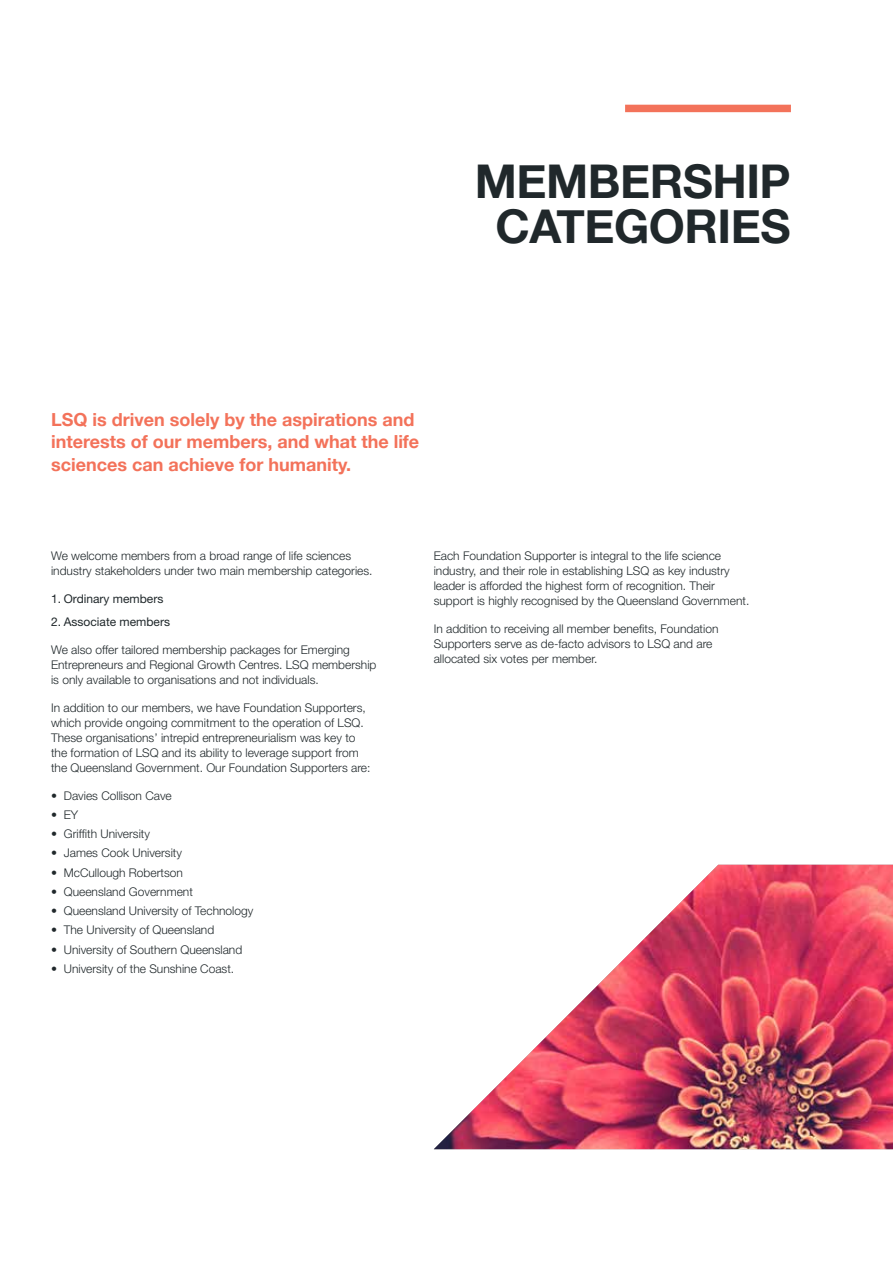
<style>
.page{position:relative;width:893px;height:1263px;background:#fff}
.page>*{position:absolute;margin:0;border:0;box-sizing:border-box;transform-origin:0 0}
.t1{font:700 46.5px/45px "Helvetica Neue";letter-spacing:-.01em;color:#20282b;text-align:center}
.t2{font:700 18px/22.5px "Helvetica Neue";color:#f3725a}
.t3{font:300 12px/15px "Helvetica Neue";color:#20282b}
.t4{font:12px "Helvetica Neue";color:#20282b}
</style>
<div class="page">
<div style="left:625px;top:105px;width:166px;height:7px;background:#f3725a"></div>
<img style="left:434px;top:865px;width:459px;height:284px">
<h1 class="t1" style="left:475px;top:158px;width:317px">MEMBERSHIP<br>CATEGORIES</h1>
<h2 class="t2" style="left:51px;top:408px;width:370px">LSQ is driven solely by the aspirations and interests of our members, and what the life sciences can achieve for humanity.</h2>
<p class="t3" style="left:51px;top:548px;width:323px">We welcome members from a broad range of life sciences industry stakeholders under two main membership categories.</p>
<p class="t4" style="left:51px;top:590px;width:114px">1. Ordinary members</p>
<p class="t4" style="left:51px;top:613px;width:121px">2. Associate members</p>
<p class="t3" style="left:51px;top:642px;width:327px">We also offer tailored membership packages for Emerging<br>Entrepreneurs and Regional Growth Centres. LSQ membership is only available to organisations and not individuals.</p>
<p class="t3" style="left:51px;top:699px;width:321px">In addition to our members, we have Foundation Supporters, which provide ongoing commitment to the operation of LSQ.<br>These organisations’ intrepid entrepreneurialism was key to the formation of LSQ and its ability to leverage support from the Queensland Government. Our Foundation Supporters are:</p>
<p class="t3" style="left:51px;top:787px;width:122px">• Davies Collison Cave</p>
<p class="t3" style="left:51px;top:806px;width:29px">• EY</p>
<p class="t3" style="left:51px;top:826px;width:100px">• Griffith University</p>
<p class="t3" style="left:51px;top:845px;width:132px">• James Cook University</p>
<p class="t3" style="left:51px;top:864px;width:133px">• McCullough Robertson</p>
<p class="t3" style="left:51px;top:883px;width:143px">• Queensland Government</p>
<p class="t3" style="left:51px;top:903px;width:204px">• Queensland University of Technology</p>
<p class="t3" style="left:51px;top:922px;width:165px">• The University of Queensland</p>
<p class="t3" style="left:51px;top:941px;width:193px">• University of Southern Queensland</p>
<p class="t3" style="left:51px;top:960px;width:185px">• University of the Sunshine Coast.</p>
<p class="t3" style="left:434px;top:548px;width:317px">Each Foundation Supporter is integral to the life science industry, and their role in establishing LSQ as key industry leader is afforded the highest form of recognition. Their support is highly recognised by the Queensland Government.</p>
<p class="t3" style="left:434px;top:620px;width:286px">In addition to receiving all member benefits, Foundation<br>Supporters serve as de-facto advisors to LSQ and are allocated six votes per member.</p>
</div>
